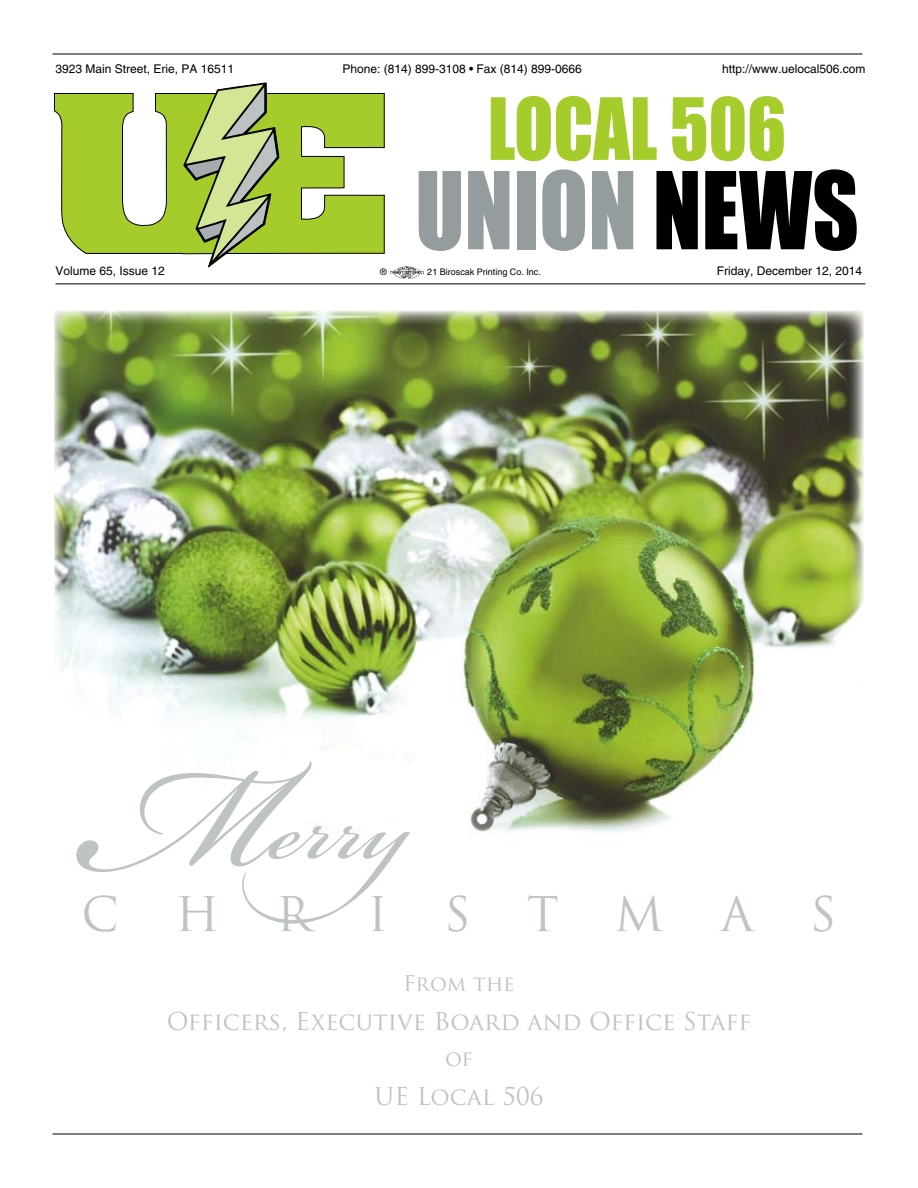
<style>
.page{position:relative;width:918px;height:1188px;background:#fff}
.page>*{position:absolute;margin:0;border:0;box-sizing:border-box;transform-origin:0 0}
.t1{font:150px "Bickham Script MM 400";color:#bec3c4}
.t2{font:99px "Impact";color:#959c9d;scale:.91 1}
.t3{font:79.2px "Impact";color:#a6cc2b;scale:.91 1}
.t4{font:46.5px "Trajan Pro";letter-spacing:1.21em;color:#bec3c4}
.t5{font:24px "Trajan Pro";color:#bec3c4}
.t6{font:21px "Trajan Pro";letter-spacing:-.005em;color:#bec3c4}
.t7{font:12px "Helvetica";color:#000}
.t8{font:9px "Helvetica";color:#000}
.s1{color:#000}
.s2{font-size:226.5px}
.s3{font-family:"Bickham Script MM Alt I 400"}
</style>
<div class="page">
<img style="left:390px;top:267px;width:34px;height:11px">
<hr style="left:52px;top:1134px;width:810px;height:1px;background:#000">
<hr style="left:56px;top:284px;width:810px;height:1px;background:#000">
<hr style="left:52px;top:54px;width:810px;height:1px;background:#000">
<svg style="left:54px;top:93px;width:331px;height:162px"></svg>
<svg style="left:184px;top:83px;width:95px;height:184px;background:#acbe73"></svg>
<img style="left:54px;top:311px;width:810px;height:521px">
<p class="t7" style="left:56px;top:62px;width:180px">3923 Main Street, Erie, PA 16511</p>
<p class="t7" style="left:342px;top:62px;width:241px">Phone: (814) 899-3108 • Fax (814) 899-0666</p>
<p class="t7" style="left:722px;top:62px;width:145px">http://www.uelocal506.com</p>
<h3 class="t3" style="left:488px;top:67px;width:329px">LOCAL 506</h3>
<h2 class="t2" style="left:415px;top:134px;width:489px">UNION <span class="s1">NEWS</span></h2>
<p class="t7" style="left:56px;top:264px;width:111px">Volume 65, Issue 12</p>
<p class="t8" style="left:380px;top:267px;width:8px">®</p>
<p class="t8" style="left:427px;top:267px;width:115px">21 Biroscak Printing Co. Inc.</p>
<p class="t7" style="left:717px;top:264px;width:147px">Friday, December 12, 2014</p>
<h1 class="t1" style="left:84px;top:745px;width:451px"><span class="s2">M</span>err<span class="s3">Y</span></h1>
<h3 class="t4" style="left:82px;top:885px;width:756px">CHRISTMAS</h3>
<h3 class="t6" style="left:403px;top:970px;width:113px">From the</h3>
<h3 class="t5" style="left:167px;top:1006px;width:586px">Officers, Executive Board and Office Staff</h3>
<h3 class="t6" style="left:445px;top:1045px;width:29px">of</h3>
<h3 class="t5" style="left:374px;top:1081px;width:171px">UE Local 506</h3>
</div>
